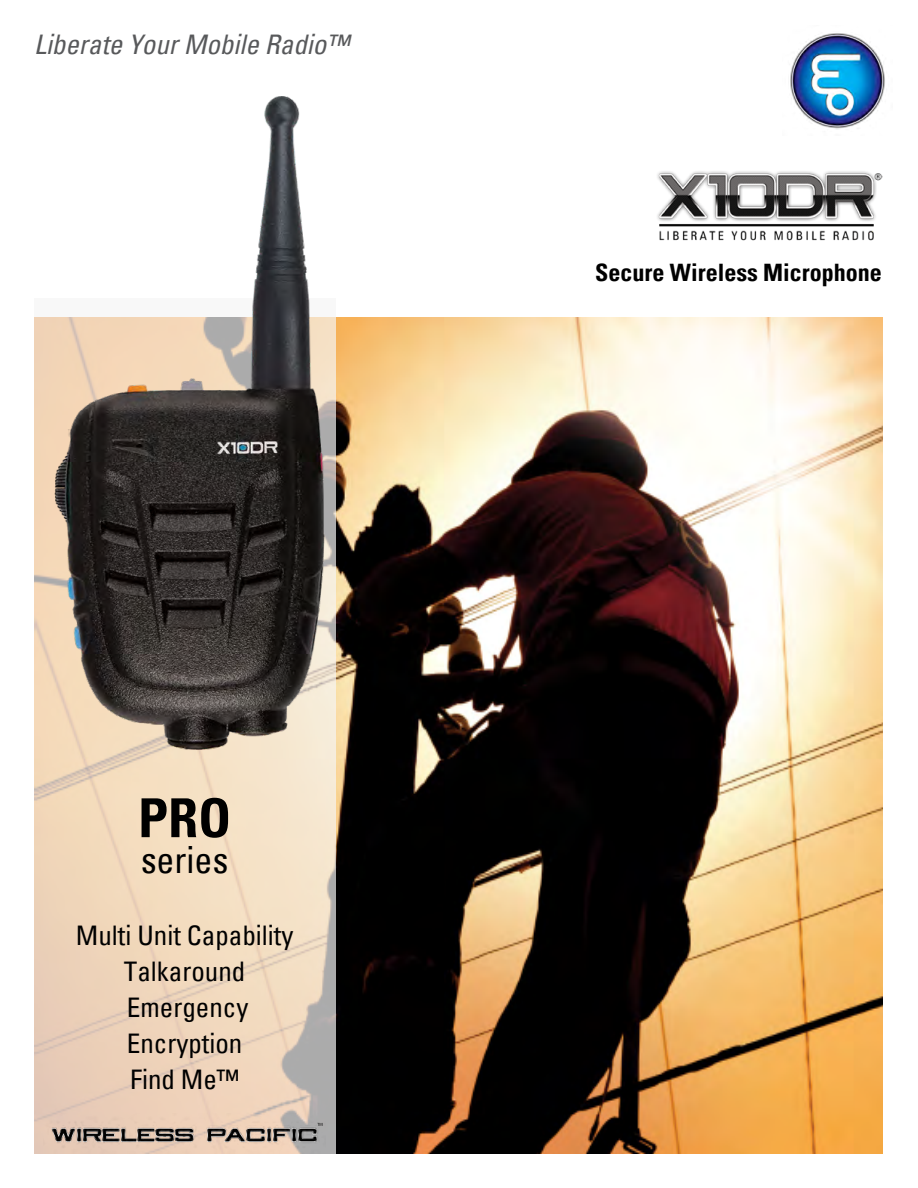
<style>
.page{position:relative;width:918px;height:1188px;background:#fff}
.page>*{position:absolute;margin:0;border:0;box-sizing:border-box;transform-origin:0 0}
.t1{font:700 condensed 54px "Univers";color:#000}
.t2{font:condensed 36px "Univers";color:#000}
.t3{font:condensed 27px "Univers";color:#000}
.t4{font:italic condensed 27px "Univers";color:#58595b}
.t5{font:700 condensed 24px "Univers";color:#000}
</style>
<div class="page">
<img style="left:335px;top:318px;width:548px;height:836px">
<svg style="left:34px;top:317px;width:301px;height:837px;background:#ecd5bc"></svg>
<img style="left:790px;top:33px;width:95px;height:96px">
<img style="left:657px;top:171px;width:226px;height:70px">
<img style="left:44px;top:1114px;width:281px;height:40px">
<img style="left:207px;top:1128px;width:110px;height:14px">
<img style="left:44px;top:96px;width:291px;height:683px">
<p class="t4" style="left:34px;top:26px;width:316px">Liberate Your Mobile Radio™</p>
<p class="t1" style="left:138px;top:785px;width:95px">PRO</p>
<p class="t2" style="left:141px;top:837px;width:89px">series</p>
<p class="t3" style="left:76px;top:918px;width:219px">Multi Unit Capability</p>
<p class="t3" style="left:124px;top:954px;width:123px">Talkaround</p>
<p class="t3" style="left:127px;top:990px;width:123px">Emergency</p>
<p class="t3" style="left:127px;top:1026px;width:117px">Encryption</p>
<p class="t3" style="left:130px;top:1062px;width:111px">Find Me™</p>
<p class="t5" style="left:595px;top:258px;width:288px">Secure Wireless Microphone</p>
</div>
